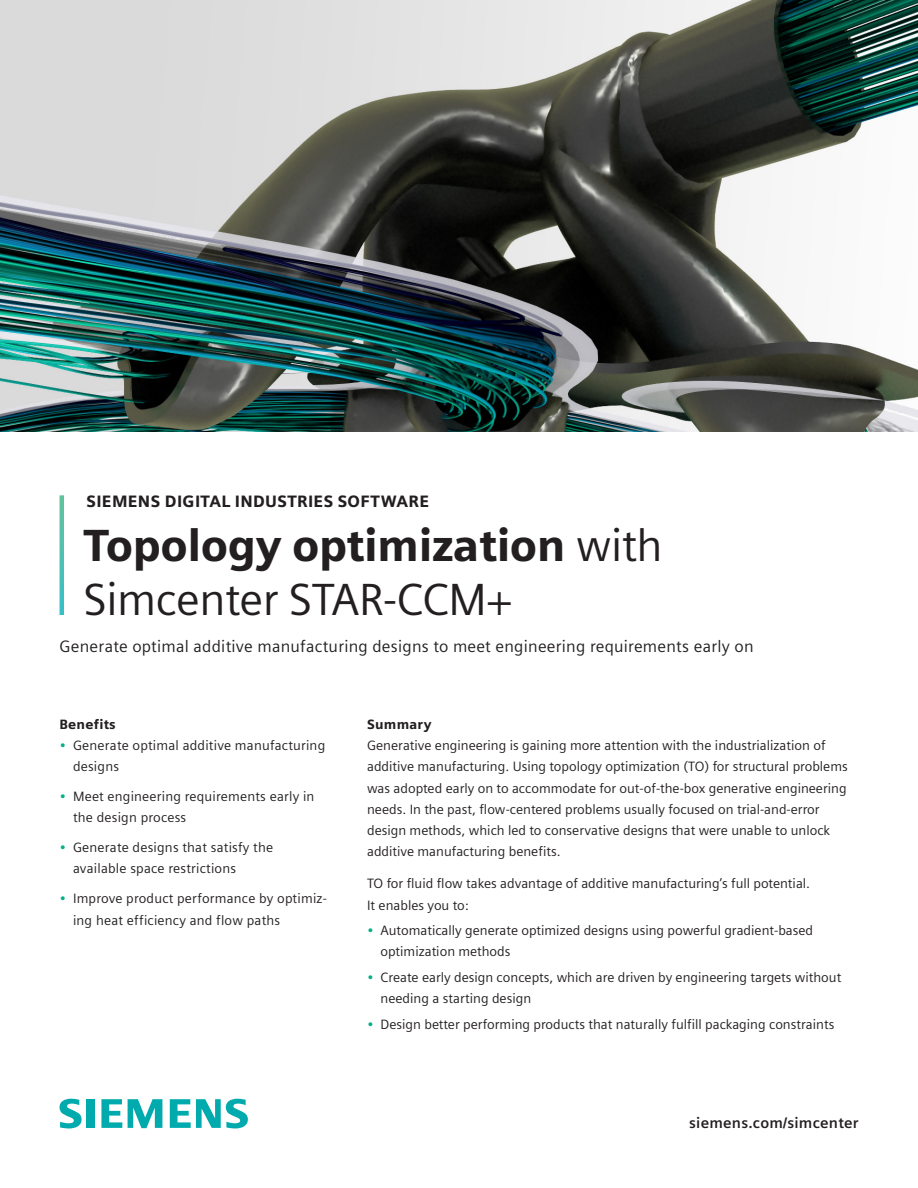
<style>
.page{position:relative;width:918px;height:1188px;background:#fff}
.page>*{position:absolute;margin:0;border:0;box-sizing:border-box;transform-origin:0 0}
._2__Headline_30pt_12{font:45px/54px "Siemens Sans";letter-spacing:-.01em;color:#231f20}
._3__Copy_11pt_130{font:16.5px "Siemens Sans";letter-spacing:.015em;color:#231f20}
._1__Topline_11pt_120{font:900 16.5px "Siemens Sans";letter-spacing:.02em;color:#231f20}
.Cover_URL_10pt_FR{font:700 15px "Siemens Sans";letter-spacing:.015em;color:#231f20}
.Body_Copy_9pt_5mm{font:13.5px/21.3px "Siemens Sans";color:#231f20}
.Subhead__9pt_5mm{font:900 13.5px "Siemens Sans";letter-spacing:.015em;color:#231f20}
.s1{font-weight:900}
.s2{color:#05b085}
</style>
<div class="page">
<img style="left:0;top:0;width:918px;height:432px">
<svg style="left:60px;top:495px;width:4px;height:120px"></svg>
<svg style="left:60px;top:1099px;width:34px;height:29px"></svg>
<svg style="left:101px;top:1099px;width:21px;height:29px"></svg>
<svg style="left:128px;top:1099px;width:34px;height:29px"></svg>
<svg style="left:170px;top:1099px;width:78px;height:29px"></svg>
<p class="_1__Topline_11pt_120" style="left:87px;top:491px;width:344px">SIEMENS DIGITAL INDUSTRIES SOFTWARE</p>
<p class="_2__Headline_30pt_12" style="left:84px;top:519px;width:581px"><span class="s1">Topology optimization</span> with<br>Simcenter STAR-CCM+</p>
<p class="_3__Copy_11pt_130" style="left:60px;top:637px;width:696px">Generate optimal additive manufacturing designs to meet engineering requirements early on</p>
<p class="Subhead__9pt_5mm" style="left:60px;top:716px;width:58px">Benefits</p>
<p class="Body_Copy_9pt_5mm" style="left:73px;top:735px;width:254px;text-indent:-14px"><span class="s2">•</span> Generate optimal additive manufacturing designs</p>
<p class="Body_Copy_9pt_5mm" style="left:73px;top:786px;width:243px;text-indent:-14px"><span class="s2">•</span> Meet engineering requirements early in the design process</p>
<p class="Body_Copy_9pt_5mm" style="left:73px;top:837px;width:202px;text-indent:-14px"><span class="s2">•</span> Generate designs that satisfy the available space restrictions</p>
<p class="Body_Copy_9pt_5mm" style="left:73px;top:888px;width:255px;text-indent:-14px"><span class="s2">•</span> Improve product performance by optimiz&shy;ing heat efficiency and flow paths</p>
<p class="Subhead__9pt_5mm" style="left:367px;top:716px;width:66px">Summary</p>
<p class="Body_Copy_9pt_5mm" style="left:367px;top:735px;width:482px">Generative engineering is gaining more attention with the industrialization of additive manufacturing. Using topology optimization (TO) for structural problems was adopted early on to accommodate for out-of-the-box generative engineering needs. In the past, flow-centered problems usually focused on trial-and-error design methods, which led to conservative designs that were unable to unlock additive manufacturing benefits.</p>
<p class="Body_Copy_9pt_5mm" style="left:367px;top:873px;width:445px">TO for fluid flow takes advantage of additive manufacturing’s full potential.<br>It enables you to:</p>
<p class="Body_Copy_9pt_5mm" style="left:381px;top:920px;width:434px;text-indent:-14px"><span class="s2">•</span> Automatically generate optimized designs using powerful gradient-based optimization methods</p>
<p class="Body_Copy_9pt_5mm" style="left:381px;top:967px;width:462px;text-indent:-14px"><span class="s2">•</span> Create early design concepts, which are driven by engineering targets without needing a starting design</p>
<p class="Body_Copy_9pt_5mm" style="left:367px;top:1013px;width:469px"><span class="s2">•</span> Design better performing products that naturally fulfill packaging constraints</p>
<p class="Cover_URL_10pt_FR" style="left:689px;top:1115px;width:171px">siemens.com/simcenter</p>
</div>
